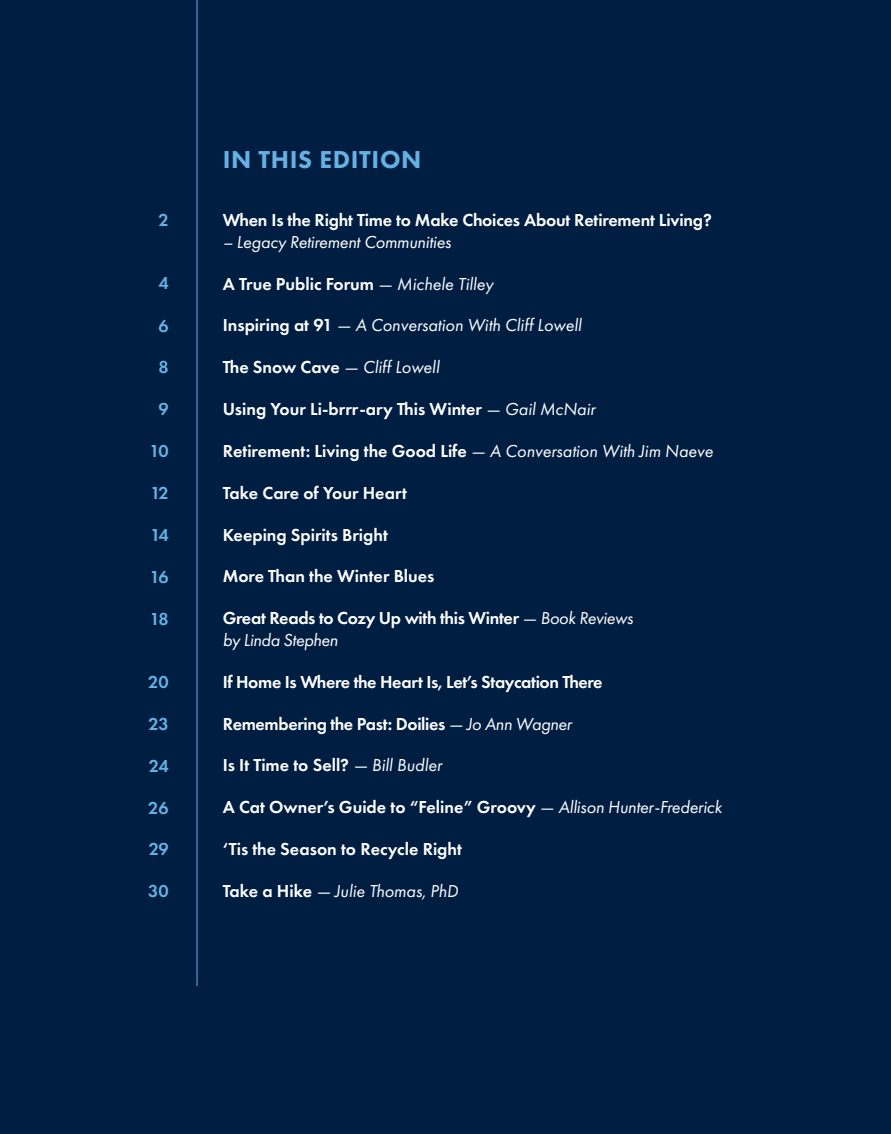
<style>
.page{position:relative;width:891px;height:1134px;background:#001e42}
.page>*{position:absolute;margin:0;border:0;box-sizing:border-box;transform-origin:0 0}
.t1{font:800 25.35px "Futura PT";letter-spacing:.025em;color:#67b1e2}
.t2{font:600 18px/21.6px "Futura PT";letter-spacing:-.01em;color:#fff}
.t3{font:italic 18px "Futura PT";color:#fff}
.t4{font:600 18px "Futura PT";letter-spacing:-.025em;color:#67b1e2}
.s1{font-weight:400;font-style:italic}
.s2{font-weight:600;font-style:normal}
</style>
<div class="page">
<hr style="left:197px;top:0;width:1px;height:986px;background:#67b1e2">
<p class="t4" style="left:159px;top:208px;width:12px">2</p>
<p class="t4" style="left:159px;top:272px;width:12px">4</p>
<p class="t4" style="left:159px;top:315px;width:12px">6</p>
<p class="t4" style="left:159px;top:356px;width:12px">8</p>
<p class="t4" style="left:159px;top:398px;width:12px">9</p>
<p class="t4" style="left:150px;top:440px;width:21px">10</p>
<p class="t4" style="left:150px;top:482px;width:20px">12</p>
<p class="t4" style="left:151px;top:524px;width:20px">14</p>
<p class="t4" style="left:150px;top:565px;width:20px">16</p>
<p class="t4" style="left:150px;top:607px;width:20px">18</p>
<p class="t4" style="left:148px;top:671px;width:22px">20</p>
<p class="t4" style="left:149px;top:713px;width:22px">23</p>
<p class="t4" style="left:149px;top:754px;width:22px">24</p>
<p class="t4" style="left:148px;top:796px;width:22px">26</p>
<p class="t4" style="left:149px;top:838px;width:22px">29</p>
<p class="t4" style="left:148px;top:880px;width:22px">30</p>
<h1 class="t1" style="left:223px;top:144px;width:200px">IN THIS EDITION</h1>
<p class="t2" style="left:223px;top:209px;width:491px">When Is the Right Time to Make Choices About Retirement Living?</p>
<p class="t3" style="left:223px;top:231px;width:230px">– Legacy Retirement Communities</p>
<p class="t2" style="left:223px;top:273px;width:272px">A True Public Forum <span class="s1">— Michele Tilley</span></p>
<p class="t3" style="left:223px;top:315px;width:360px"><span class="s2">Inspiring at 91</span> — A Conversation With Cliff Lowell</p>
<p class="t3" style="left:223px;top:357px;width:218px"><span class="s2">The Snow Cave</span> — Cliff Lowell</p>
<p class="t2" style="left:223px;top:398px;width:374px">Using Your Li-brrr-ary This Winter <span class="s1">— Gail McNair</span></p>
<p class="t2" style="left:223px;top:440px;width:492px">Retirement: Living the Good Life <span class="s1">— A Conversation With Jim Naeve</span></p>
<p class="t2" style="left:223px;top:482px;width:186px">Take Care of Your Heart</p>
<p class="t2" style="left:223px;top:524px;width:167px">Keeping Spirits Bright</p>
<p class="t2" style="left:223px;top:565px;width:213px">More Than the Winter Blues</p>
<p class="t2" style="left:223px;top:607px;width:412px">Great Reads to Cozy Up with this Winter <span class="s1">— Book Reviews by Linda Stephen</span></p>
<p class="t2" style="left:223px;top:671px;width:381px">If Home Is Where the Heart Is, Let’s Staycation There</p>
<p class="t2" style="left:223px;top:713px;width:351px">Remembering the Past: Doilies <span class="s1">— Jo Ann Wagner</span></p>
<p class="t2" style="left:223px;top:754px;width:221px">Is It Time to Sell? <span class="s1">— Bill Budler</span></p>
<p class="t2" style="left:223px;top:796px;width:501px">A Cat Owner’s Guide to “Feline” Groovy <span class="s1">— Allison Hunter-Frederick</span></p>
<p class="t2" style="left:223px;top:838px;width:241px">‘Tis the Season to Recycle Right</p>
<p class="t3" style="left:223px;top:880px;width:237px"><span class="s2">Take a Hike</span> — Julie Thomas, PhD</p>
</div>
